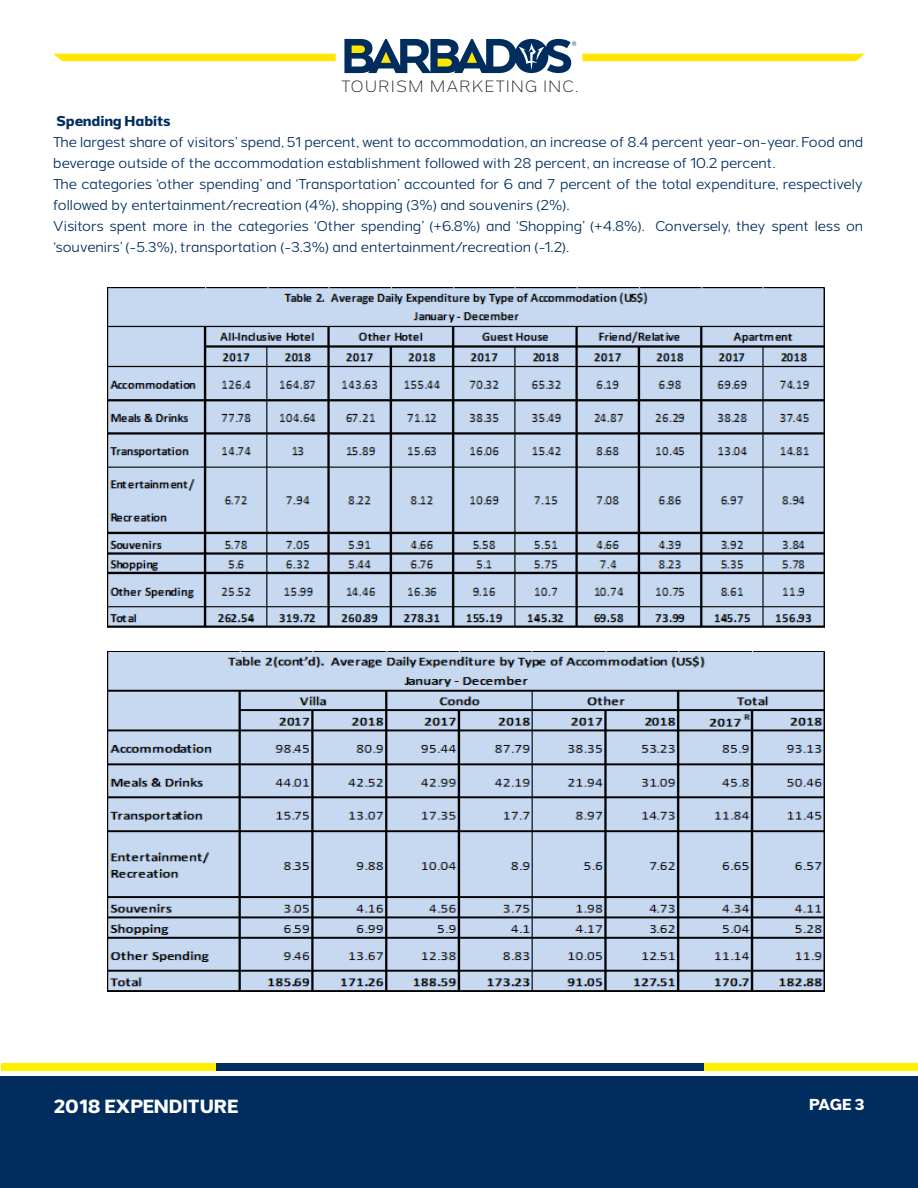
<style>
.page{position:relative;width:918px;height:1188px;background:#fff}
.page>*{position:absolute;margin:0;border:0;box-sizing:border-box;transform-origin:0 0}
.t1{font:700 18px "Grey Sans";color:#fff}
.t2{font:300 15.45px "Grey Sans";letter-spacing:.09em;color:#231f20}
.t3{font:700 15px "Grey Sans";color:#fff}
.Sub_Header{font:13.5px/21px "Grey Sans";letter-spacing:-.015em;color:#002d5e}
.Sub_Header-2{font:700 13.5px "Grey Sans";letter-spacing:-.01em;color:#002d5e}
</style>
<div class="page">
<svg style="left:344px;top:39px;width:232px;height:34px"></svg>
<div style="left:53px;top:54px;width:283px;height:7px;background:#ffe601"></div>
<div style="left:582px;top:54px;width:283px;height:7px;background:#ffe601"></div>
<div style="left:0;top:1076px;width:918px;height:112px;background:#002d5e"></div>
<div style="left:1px;top:1064px;width:917px;height:7px;background:#fff101"></div>
<div style="left:217px;top:1064px;width:487px;height:7px;background:#002d5e"></div>
<img style="left:107px;top:287px;width:718px;height:341px">
<img style="left:107px;top:652px;width:718px;height:340px">
<p class="t2" style="left:341px;top:78px;width:239px">TOURISM MARKETING INC.</p>
<p class="Sub_Header-2" style="left:57px;top:113px;width:115px">Spending Habits</p>
<p class="Sub_Header" style="left:53px;top:132px;width:812px">The largest share of visitors’ spend, 51 percent, went to accommodation, an increase of 8.4 percent year-on-year. Food and beverage outside of the accommodation establishment followed with 28 percent, an increase of 10.2 percent.</p>
<p class="Sub_Header" style="left:53px;top:174px;width:811px">The categories ‘other spending’ and ‘Transportation’ accounted for 6 and 7 percent of the total expenditure, respectively followed by entertainment/recreation (4%), shopping (3%) and souvenirs (2%).</p>
<p class="Sub_Header" style="left:53px;top:216px;width:811px">Visitors spent more in the categories ‘Other spending’ (+6.8%) and ‘Shopping’ (+4.8%). Conversely, they spent less on ‘souvenirs’ (-5.3%), transportation (-3.3%) and entertainment/recreation (-1.2).</p>
<h1 class="t1" style="left:53px;top:1095px;width:186px">2018 EXPENDITURE</h1>
<p class="t3" style="left:809px;top:1096px;width:57px">PAGE 3</p>
</div>
